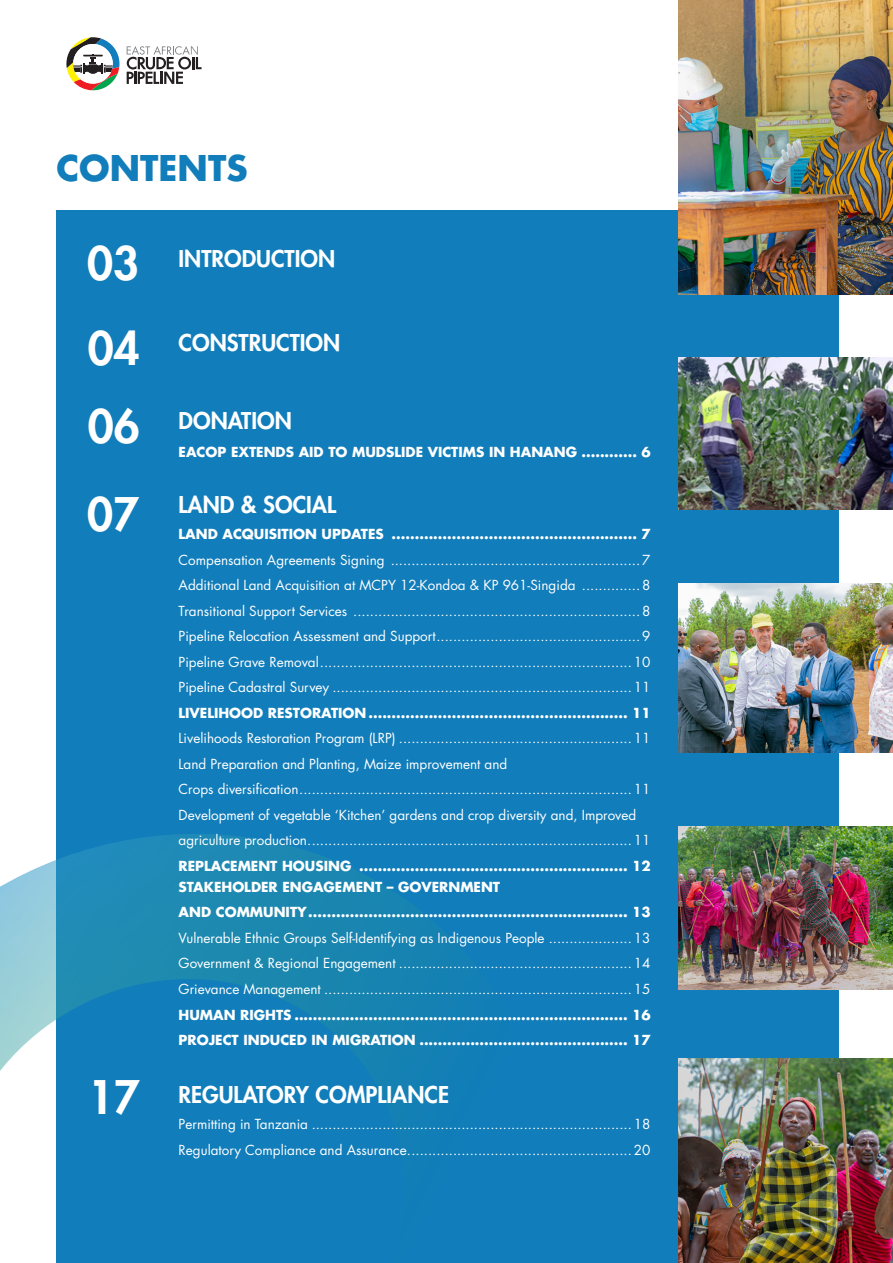
<style>
.page{position:relative;width:893px;height:1263px;background:#fff}
.page>*{position:absolute;margin:0;border:0;box-sizing:border-box;transform-origin:0 0}
.t1{font:800 45px/85.2px "Futura Std";color:#fff}
.t2{font:700 34.5px "Futura Std";color:#117dba}
.t3{font:800 22.5px "Futura Std";color:#fff}
.t4{font:13.5px/25.5px "Futura Std";color:#fff}
.t5{font:700 13.5px/21px "Futura Std";color:#fff}
.s1{font-size:45px}
</style>
<div class="page">
<svg style="left:66px;top:37px;width:53px;height:53px"></svg>
<svg style="left:127px;top:46px;width:75px;height:38px"></svg>
<div style="left:56px;top:210px;width:783px;height:1053px;background:#117dba"></div>
<svg style="left:0;top:834px;width:354px;height:237px"></svg>
<img style="left:678px;top:0;width:215px;height:295px">
<img style="left:678px;top:358px;width:215px;height:152px">
<img style="left:678px;top:584px;width:215px;height:168px">
<img style="left:678px;top:826px;width:215px;height:163px">
<img style="left:678px;top:1059px;width:215px;height:204px">
<h2 class="t2" style="left:56px;top:146px;width:193px">CONTENTS</h2>
<h1 class="t1" style="left:87px;top:221px;width:54px">03<br>04</h1>
<h1 class="t1" style="left:88px;top:384px;width:54px">06</h1>
<h3 class="t3" style="left:179px;top:245px;width:158px">INTRODUCTION</h3>
<h3 class="t3" style="left:179px;top:328px;width:163px">CONSTRUCTION</h3>
<h3 class="t3" style="left:179px;top:406px;width:115px">DONATION</h3>
<p class="t5" style="left:179px;top:441px;width:473px">EACOP EXTENDS AID TO MUDSLIDE VICTIMS IN HANANG ............ 6</p>
<h3 class="t3" style="left:87px;top:490px;width:251px"><span class="s1">07</span> LAND &amp; SOCIAL</h3>
<p class="t5" style="left:179px;top:524px;width:473px">LAND ACQUISITION UPDATES ..................................................... 7</p>
<p class="t4" style="left:179px;top:547px;width:473px;text-align:justify">Compensation Agreements Signing ............................................................ 7<br>Additional Land Acquisition at MCPY 12-Kondoa &amp; KP 961-Singida .............. 8<br>Transitional Support Services ..................................................................... 8<br>Pipeline Relocation Assessment and Support................................................. 9<br>Pipeline Grave Removal........................................................................... 10<br>Pipeline Cadastral Survey ........................................................................ 11</p>
<p class="t5" style="left:179px;top:702px;width:473px">LIVELIHOOD RESTORATION ........................................................ 11</p>
<p class="t4" style="left:179px;top:726px;width:473px">Livelihoods Restoration Program (LRP) ........................................................ 11<br>Land Preparation and Planting, Maize improvement and<br>Crops diversification................................................................................ 11<br>Development of vegetable ‘Kitchen’ gardens and crop diversity and, Improved agriculture production.............................................................................. 11</p>
<p class="t5" style="left:179px;top:855px;width:473px">REPLACEMENT HOUSING .......................................................... 12<br>STAKEHOLDER ENGAGEMENT – GOVERNMENT</p>
<p class="t5" style="left:179px;top:902px;width:473px">AND COMMUNITY..................................................................... 13</p>
<p class="t4" style="left:179px;top:925px;width:473px;text-align:justify">Vulnerable Ethnic Groups Self-Identifying as Indigenous People .................... 13<br>Government &amp; Regional Engagement ........................................................ 14<br>Grievance Management .......................................................................... 15</p>
<p class="t5" style="left:179px;top:1001px;width:473px;line-height:25.5px">HUMAN RIGHTS ........................................................................ 16<br>PROJECT INDUCED IN MIGRATION ............................................. 17</p>
<h1 class="t1" style="left:88px;top:1055px;width:54px">17</h1>
<h3 class="t3" style="left:179px;top:1080px;width:272px">REGULATORY COMPLIANCE</h3>
<p class="t4" style="left:179px;top:1111px;width:473px">Permitting in Tanzania ............................................................................. 18<br>Regulatory Compliance and Assurance...................................................... 20</p>
</div>
